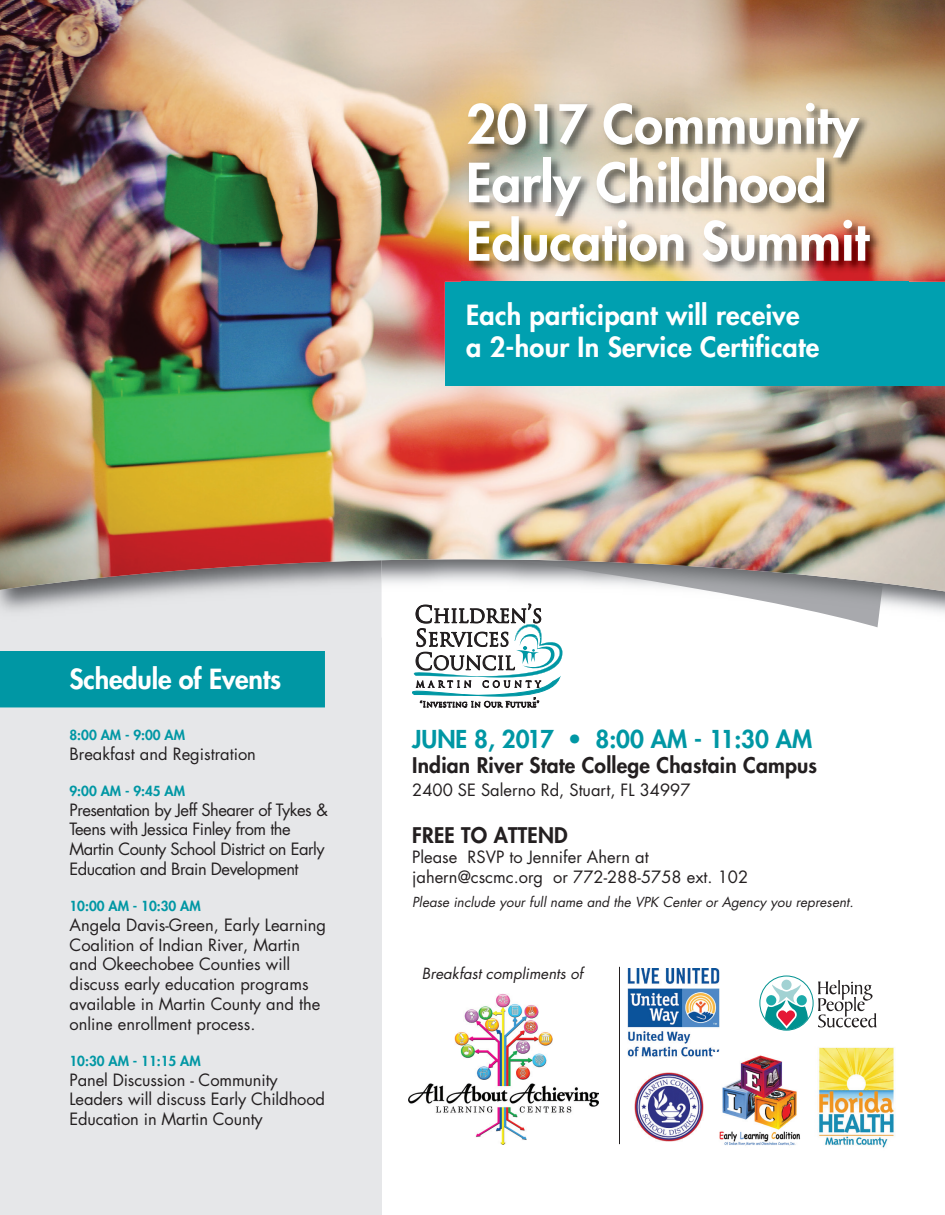
<style>
.page{position:relative;width:945px;height:1215px;background:#fff}
.page>*{position:absolute;margin:0;border:0;box-sizing:border-box;transform-origin:0 0}
.t1{font:800 52.5px/58.5px "Futura";color:#fff}
.t2{font:800 27px/32.4px "Futura";letter-spacing:.01em;color:#fff}
.t3{font:800 24px "Futura";color:#0097a4}
.t4{font:800 21px "Futura";letter-spacing:.01em;color:#231f20}
.t5{font:16.5px/19.8px "Futura";color:#231f20}
.t6{font:16.5px/19.8px "Futura";letter-spacing:-.03em;color:#231f20}
.t7{font:italic 15px "Futura";color:#231f20}
.t8{font:italic 13.5px "Futura";color:#231f20}
.t9{font:800 13.5px "Futura";color:#0097a4}
</style>
<div class="page">
<img style="left:409px;top:993px;width:189px;height:151px">
<div style="left:0;top:318px;width:381px;height:897px;background:#e6e7e9"></div>
<img style="left:0;top:0;width:945px;height:591px">
<img style="left:518px;top:561px;width:365px;height:66px">
<div style="left:445px;top:282px;width:500px;height:104px;background:#00a0b0"></div>
<div style="left:0;top:651px;width:325px;height:56px;background:#0097a4"></div>
<svg style="left:412px;top:603px;width:152px;height:105px"></svg>
<hr style="left:619px;top:967px;width:1px;height:177px;background:#231f20">
<img style="left:461px;top:92px;width:447px;height:190px">
<img style="left:818px;top:1047px;width:76px;height:101px">
<svg style="left:760px;top:976px;width:53px;height:54px"></svg>
<div style="left:759px;top:976px;width:55px;height:55px;border:1px solid #009290;border-radius:50%"></div>
<div style="left:781px;top:979px;width:11px;height:11px;background:#a2d2d3;border-radius:50%"></div>
<svg style="left:765px;top:984px;width:43px;height:46px"></svg>
<svg style="left:818px;top:980px;width:59px;height:47px"></svg>
<img style="left:628px;top:969px;width:92px;height:88px">
<img style="left:714px;top:1052px;width:86px;height:94px">
<img style="left:634px;top:1073px;width:69px;height:69px">
<h1 class="t1" style="left:466px;top:94px;width:404px">2017 Community<br>Early Childhood<br>Education Summit</h1>
<h2 class="t2" style="left:466px;top:298px;width:355px">Each participant will receive a 2-hour In Service Certificate</h2>
<h2 class="t2" style="left:70px;top:662px;width:213px">Schedule of Events</h2>
<p class="t9" style="left:70px;top:726px;width:117px">8:00 AM - 9:00 AM</p>
<p class="t5" style="left:70px;top:744px;width:188px">Breakfast and Registration</p>
<p class="t9" style="left:70px;top:782px;width:117px">9:00 AM - 9:45 AM</p>
<p class="t6" style="left:70px;top:799px;width:260px">Presentation by Jeff Shearer of Tykes &amp; Teens with Jessica Finley from the Martin County School District on Early Education and Brain Development</p>
<p class="t9" style="left:70px;top:897px;width:133px">10:00 AM - 10:30 AM</p>
<p class="t5" style="left:70px;top:915px;width:258px">Angela Davis-Green, Early Learning<br>Coalition of Indian River, Martin and Okeechobee Counties will discuss early education programs available in Martin County and the online enrollment process.</p>
<p class="t9" style="left:70px;top:1052px;width:133px">10:30 AM - 11:15 AM</p>
<p class="t5" style="left:70px;top:1069px;width:257px">Panel Discussion - Community<br>Leaders will discuss Early Childhood<br>Education in Martin County</p>
<h3 class="t3" style="left:412px;top:723px;width:402px">JUNE 8, 2017 • 8:00 AM - 11:30 AM</h3>
<p class="t4" style="left:412px;top:751px;width:407px">Indian River State College Chastain Campus</p>
<p class="t5" style="left:412px;top:779px;width:280px">2400 SE Salerno Rd, Stuart, FL 34997</p>
<p class="t4" style="left:412px;top:822px;width:157px">FREE TO ATTEND</p>
<p class="t5" style="left:412px;top:847px;width:337px">Please RSVP to Jennifer Ahern at jahern@cscmc.org or 772-288-5758 ext. 102</p>
<p class="t8" style="left:412px;top:893px;width:443px">Please include your full name and the VPK Center or Agency you represent.</p>
<p class="t7" style="left:422px;top:963px;width:163px">Breakfast compliments of</p>
</div>
